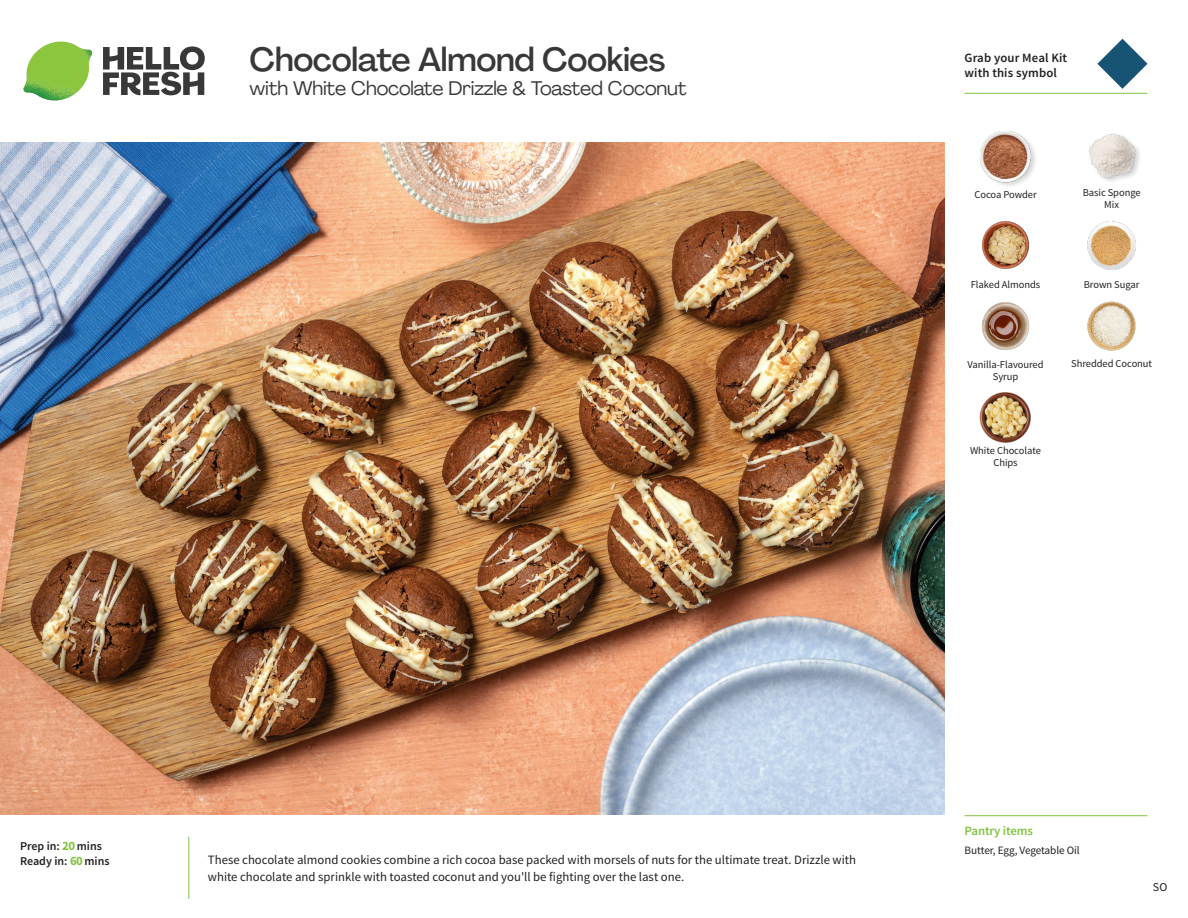
<style>
.page{position:relative;width:1188px;height:918px;background:#fff}
.page>*{position:absolute;margin:0;border:0;box-sizing:border-box;transform-origin:0 0}
._15_Titel_UK{font:500 33px "Agrandir";letter-spacing:-.01em;color:#383839}
._15_Titel_UK-2{font:19.5px "Agrandir";letter-spacing:-.01em;color:#383839}
.Step_6_Text_AU{font:12.75px/16.5px "Source Sans Pro";color:#231f20}
.t1{font:600 12.75px/15px "Source Sans Pro";letter-spacing:.01em;color:#231f20}
._04_Headers_Front{font:600 12.75px "Source Sans Pro";letter-spacing:-.01em;color:#81c340}
._04_Intro{font:600 12px "Source Sans Pro";color:#231f20}
.t2{font:12px "Source Sans Pro";color:#231f20}
._05_Pantry{font:11.25px "Source Sans Pro";letter-spacing:-.01em;color:#231f20}
._18_FRONT_ingredients{font:10.5px/12px "Source Sans Pro";letter-spacing:-.005em;color:#231f20;text-align:center}
.s1{font-weight:700;font-size:12.75px;color:#81c340}
</style>
<div class="page">
<svg style="left:103px;top:46px;width:102px;height:49px"></svg>
<img style="left:23px;top:42px;width:69px;height:59px">
<img style="left:0;top:142px;width:945px;height:672px">
<img style="left:1087px;top:301px;width:49px;height:50px">
<img style="left:980px;top:392px;width:51px;height:51px">
<img style="left:982px;top:302px;width:48px;height:48px">
<img style="left:982px;top:221px;width:48px;height:48px">
<img style="left:1087px;top:221px;width:49px;height:50px">
<img style="left:980px;top:131px;width:54px;height:54px">
<img style="left:1088px;top:133px;width:52px;height:48px">
<hr style="left:965px;top:815px;width:182px;height:1px;background:#81c340">
<hr style="left:965px;top:93px;width:182px;height:1px;background:#81c340">
<svg style="left:1097px;top:39px;width:51px;height:50px"></svg>
<p class="_15_Titel_UK" style="left:250px;top:39px;width:417px">Chocolate Almond Cookies</p>
<p class="_15_Titel_UK-2" style="left:250px;top:76px;width:438px">with White Chocolate Drizzle &amp; Toasted Coconut</p>
<p class="t1" style="left:965px;top:50px;width:104px">Grab your Meal Kit with this symbol</p>
<p class="_18_FRONT_ingredients" style="left:974px;top:188px;width:64px">Cocoa Powder</p>
<p class="_18_FRONT_ingredients" style="left:971px;top:278px;width:71px">Flaked Almonds</p>
<p class="_18_FRONT_ingredients" style="left:1083px;top:186px;width:60px">Basic Sponge<br>Mix</p>
<p class="_18_FRONT_ingredients" style="left:1084px;top:278px;width:57px">Brown Sugar</p>
<p class="_18_FRONT_ingredients" style="left:968px;top:358px;width:78px">Vanilla-Flavoured</p>
<p class="_18_FRONT_ingredients" style="left:1071px;top:358px;width:82px">Shredded Coconut</p>
<p class="_18_FRONT_ingredients" style="left:993px;top:370px;width:27px">Syrup</p>
<p class="_18_FRONT_ingredients" style="left:970px;top:445px;width:72px">White Chocolate<br>Chips</p>
<p class="_04_Intro" style="left:20px;top:838px;width:83px">Prep in: <span class="s1">20</span> mins</p>
<p class="_04_Intro" style="left:20px;top:853px;width:91px">Ready in: <span class="s1">60</span> mins</p>
<p class="Step_6_Text_AU" style="left:208px;top:852px;width:650px">These chocolate almond cookies combine a rich cocoa base packed with morsels of nuts for the ultimate treat. Drizzle with white chocolate and sprinkle with toasted coconut and you'll be fighting over the last one.</p>
<p class="_04_Headers_Front" style="left:965px;top:823px;width:70px">Pantry items</p>
<p class="_05_Pantry" style="left:965px;top:843px;width:116px">Butter, Egg, Vegetable Oil</p>
<p class="t2" style="left:1153px;top:880px;width:16px">SO</p>
</div>
